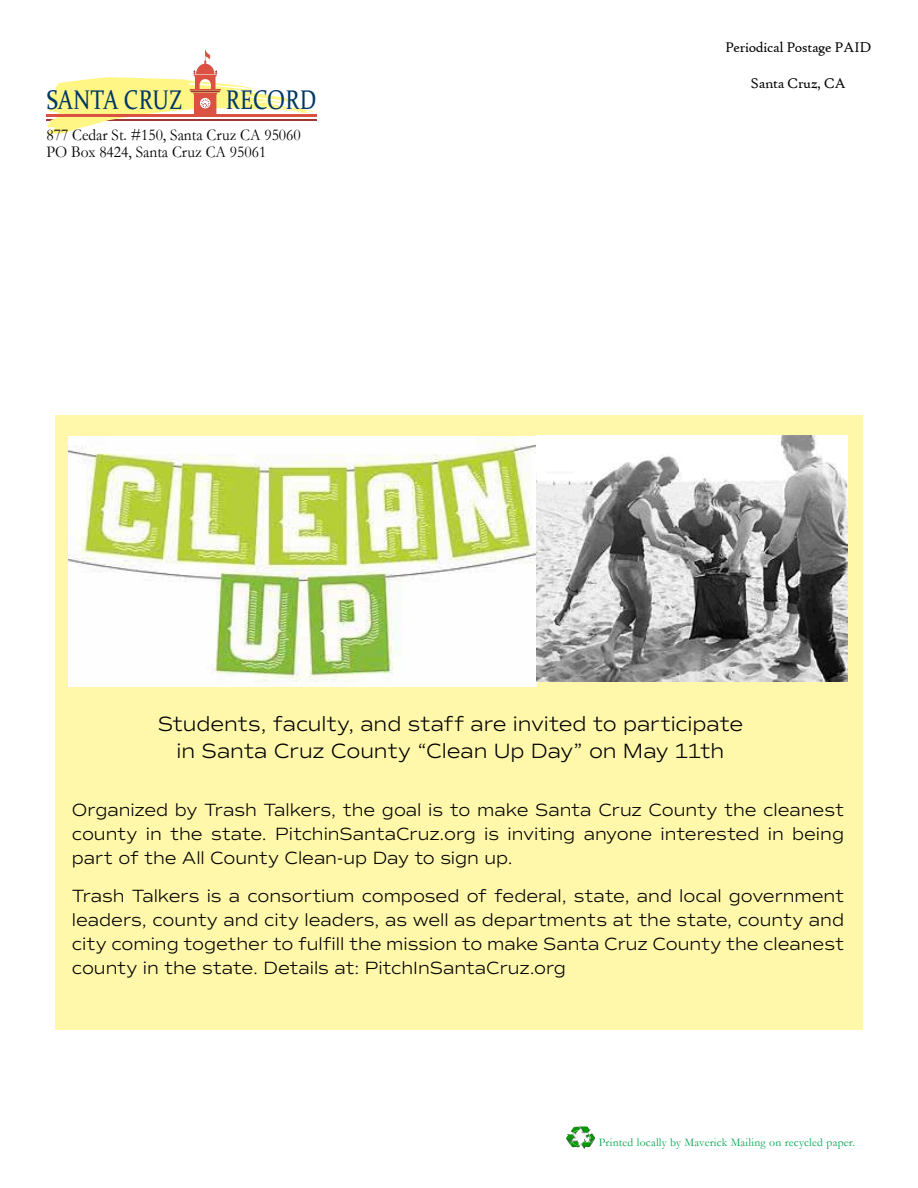
<style>
.page{position:relative;width:918px;height:1188px;background:#fff}
.page>*{position:absolute;margin:0;border:0;box-sizing:border-box;transform-origin:0 0}
.t1{font:27px "Constantia";letter-spacing:.02em;color:#003767;scale:.82 1}
.t2{font:300 21px/27px "Commuters Sans";letter-spacing:-.005em;color:#000;text-align:center}
.t3{font:300 18px/24px "Commuters Sans";letter-spacing:-.005em;color:#000;text-align:justify}
.t4{font:16.5px/16.5px "Garamond";color:#000;scale:.94 1}
.t5{font:15px "High Tower Text";letter-spacing:-.03em;color:#000}
.t6{font:11.7px "Garamond";letter-spacing:.02em;color:#00a651}
</style>
<div class="page">
<div style="left:55px;top:416px;width:807px;height:614px;background:#fff8aa"></div>
<img style="left:571px;top:1126px;width:20px;height:20px">
<hr style="left:47px;top:119px;width:270px;height:2px;background:#9c3735">
<svg style="left:47px;top:50px;width:269px;height:84px"></svg>
<hr style="left:46px;top:114px;width:271px;height:3px;background:#db5242">
<img style="left:69px;top:437px;width:467px;height:249px">
<img style="left:537px;top:436px;width:310px;height:245px">
<h1 class="t1" style="left:46px;top:82px;width:167px">SANTA CRUZ</h1>
<h1 class="t1" style="left:226px;top:82px;width:112px">RECORD</h1>
<p class="t4" style="left:46px;top:126px;width:272px">877 Cedar St. #150, Santa Cruz CA 95060<br>PO Box 8424, Santa Cruz CA 95061</p>
<p class="t5" style="left:725px;top:38px;width:148px">Periodical Postage PAID</p>
<p class="t5" style="left:751px;top:74px;width:97px">Santa Cruz, CA</p>
<p class="t2" style="left:158px;top:711px;width:587px">Students, faculty, and staff are invited to participate in Santa Cruz County “Clean Up Day” on May 11th</p>
<p class="t3" style="left:72px;top:798px;width:774px">Organized by Trash Talkers, the goal is to make Santa Cruz County the cleanest county in the state. PitchinSantaCruz.org is inviting anyone interested in being part of the All County Clean-up Day to sign up.</p>
<p class="t3" style="left:72px;top:884px;width:774px">Trash Talkers is a consortium composed of federal, state, and local government leaders, county and city leaders, as well as departments at the state, county and city coming together to fulfill the mission to make Santa Cruz County the cleanest county in the state. Details at: PitchInSantaCruz.org</p>
<p class="t6" style="left:599px;top:1134px;width:258px">Printed locally by Maverick Mailing on recycled paper.</p>
</div>
